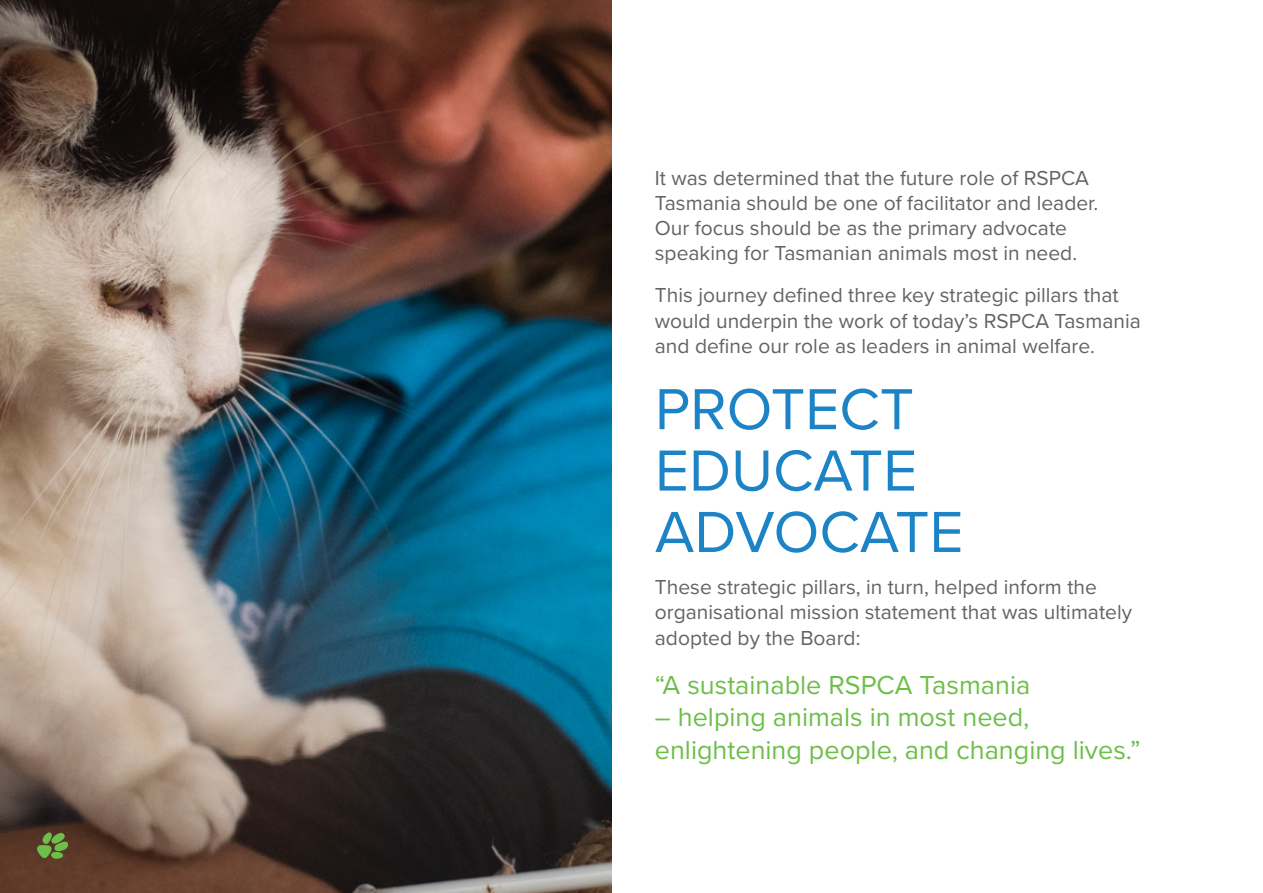
<style>
.page{position:relative;width:1263px;height:893px;background:#fff}
.page>*{position:absolute;margin:0;border:0;box-sizing:border-box;transform-origin:0 0}
.t1{font:60px/61.3px "Proxima Nova";color:#1c83c6}
.t2{font:27px/32.4px "Proxima Nova";color:#6ebe4a}
.t3{font:21px/25.2px "Proxima Nova";color:#636366}
</style>
<div class="page">
<img style="left:0;top:0;width:611px;height:893px">
<svg style="left:33px;top:828px;width:35px;height:31px"></svg>
<p class="t3" style="left:655px;top:164px;width:445px">It was determined that the future role of RSPCA Tasmania should be one of facilitator and leader.<br>Our focus should be as the primary advocate speaking for Tasmanian animals most in need.</p>
<p class="t3" style="left:655px;top:282px;width:487px">This journey defined three key strategic pillars that would underpin the work of today’s RSPCA Tasmania and define our role as leaders in animal welfare.</p>
<h1 class="t1" style="left:655px;top:376px;width:310px">PROTECT<br>EDUCATE<br>ADVOCATE</h1>
<p class="t3" style="left:655px;top:574px;width:479px">These strategic pillars, in turn, helped inform the organisational mission statement that was ultimately adopted by the Board:</p>
<p class="t2" style="left:655px;top:668px;width:377px">“A sustainable RSPCA Tasmania</p>
<p class="t2" style="left:655px;top:700px;width:487px">– helping animals in most need, enlightening people, and changing lives.”</p>
</div>
